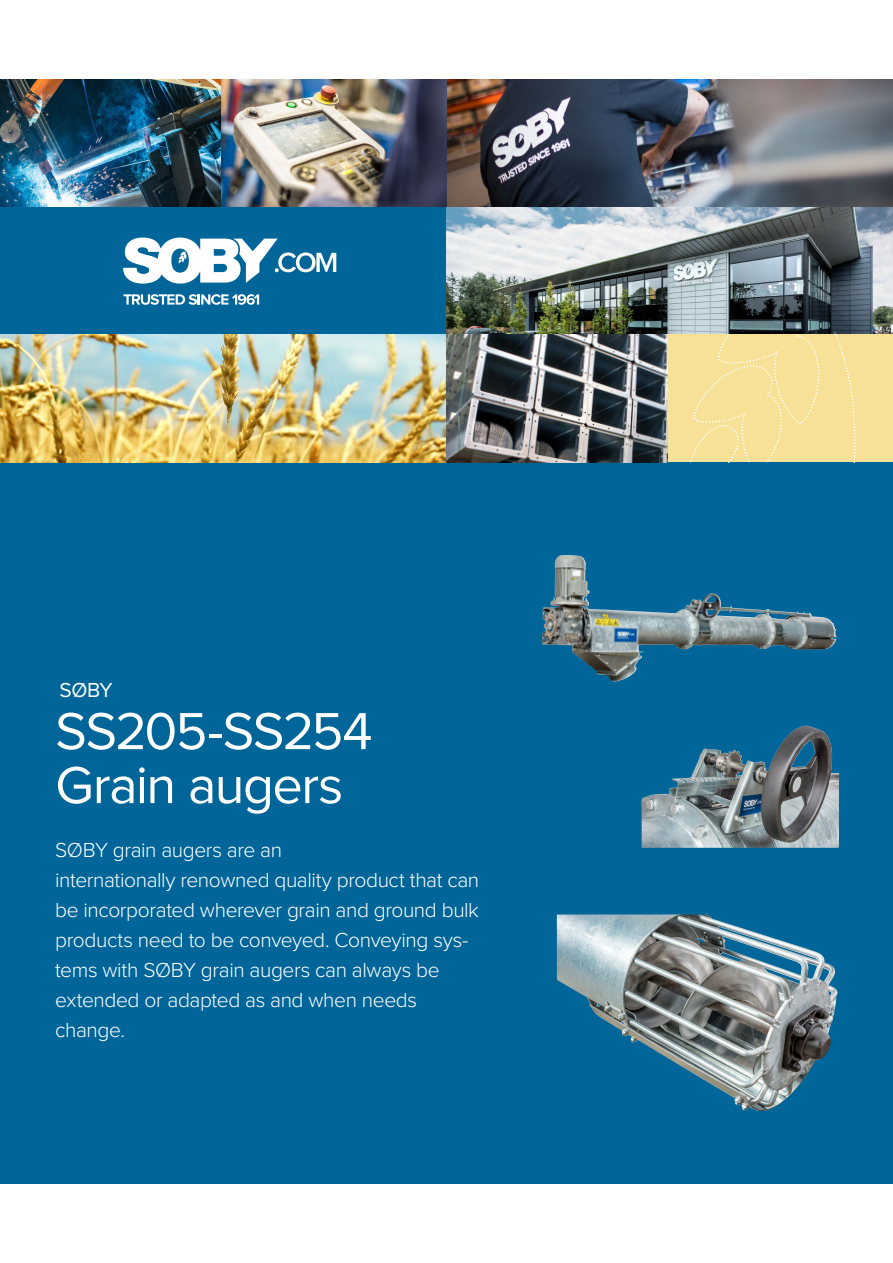
<style>
.page{position:relative;width:893px;height:1263px;background:#fff}
.page>*{position:absolute;margin:0;border:0;box-sizing:border-box;transform-origin:0 0}
.t1{font:54px/54px "Proxima Nova";letter-spacing:-.03em;color:#fff}
.t2{font:300 21px/30px "Proxima Nova";letter-spacing:-.02em;color:#fff}
.t3{font:21px "Proxima Nova";color:#fff}
</style>
<div class="page">
<div style="left:0;top:462px;width:893px;height:722px;background:#006598"></div>
<div style="left:0;top:79px;width:893px;height:383px;background:#006598"></div>
<svg style="left:123px;top:294px;width:136px;height:11px"></svg>
<svg style="left:123px;top:238px;width:213px;height:46px"></svg>
<img style="left:0;top:334px;width:667px;height:128px">
<img style="left:446px;top:79px;width:447px;height:255px">
<div style="left:667px;top:334px;width:226px;height:128px;background:#f7e196"></div>
<img style="left:0;top:79px;width:222px;height:128px">
<img style="left:222px;top:79px;width:224px;height:128px">
<img style="left:542px;top:555px;width:294px;height:126px">
<img style="left:557px;top:914px;width:280px;height:197px">
<img style="left:642px;top:726px;width:197px;height:122px">
<p class="t3" style="left:59px;top:674px;width:55px">SØBY</p>
<h1 class="t1" style="left:55px;top:702px;width:319px">SS205-SS254<br>Grain augers</h1>
<p class="t2" style="left:55px;top:833px;width:426px">SØBY grain augers are an<br>internationally renowned quality product that can be incorporated wherever grain and ground bulk products need to be conveyed. Conveying sys&shy;tems with SØBY grain augers can always be extended or adapted as and when needs change.</p>
</div>
